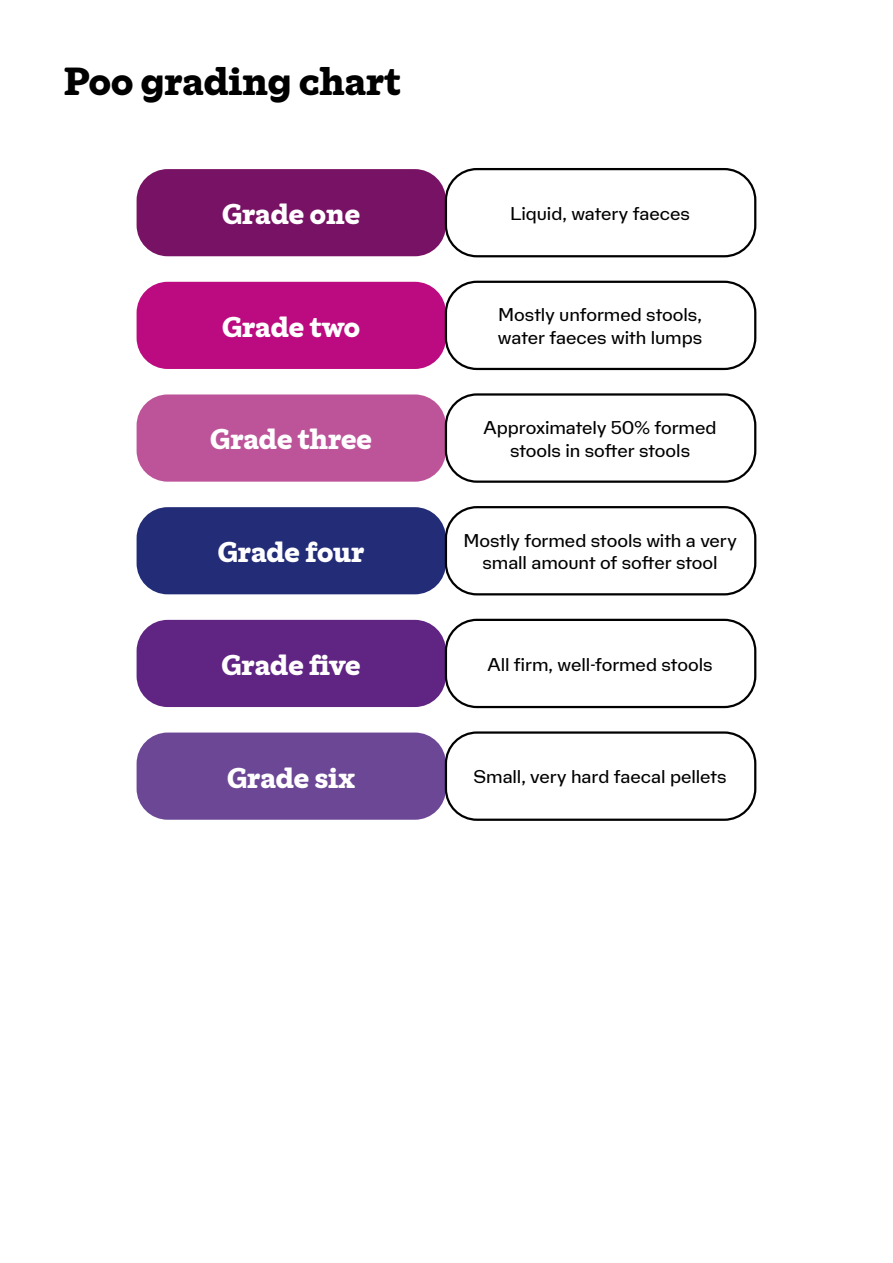
<style>
.page{position:relative;width:893px;height:1263px;background:#fff}
.page>*{position:absolute;margin:0;border:0;box-sizing:border-box;transform-origin:0 0}
.t1{font:39px "Cats Headline";color:#000}
.t2{font:28.5px "Cats Headline";color:#fff}
.t3{font:18px/22.5px "Na N Metrify C Std";letter-spacing:-.005em;color:#000;text-align:center}
</style>
<div class="page">
<div style="left:137px;top:169px;width:309px;height:87px;background:#781265;border-radius:31px"></div>
<div style="left:445px;top:168px;width:311px;height:89px;border:2px solid #000;border-radius:31px"></div>
<div style="left:137px;top:282px;width:309px;height:87px;background:#bc0a80;border-radius:31px"></div>
<div style="left:445px;top:281px;width:311px;height:89px;border:2px solid #000;border-radius:31px"></div>
<div style="left:137px;top:394px;width:309px;height:88px;background:#bd549a;border-radius:31px"></div>
<div style="left:445px;top:393px;width:311px;height:90px;border:2px solid #000;border-radius:31px"></div>
<div style="left:137px;top:507px;width:309px;height:87px;background:#232c77;border-radius:31px"></div>
<div style="left:445px;top:506px;width:311px;height:89px;border:2px solid #000;border-radius:31px"></div>
<div style="left:137px;top:620px;width:309px;height:87px;background:#602483;border-radius:31px"></div>
<div style="left:445px;top:619px;width:311px;height:89px;border:2px solid #000;border-radius:31px"></div>
<div style="left:137px;top:732px;width:309px;height:88px;background:#6c4796;border-radius:31px"></div>
<div style="left:445px;top:731px;width:311px;height:90px;border:2px solid #000;border-radius:31px"></div>
<h1 class="t1" style="left:64px;top:51px;width:339px">Poo grading chart</h1>
<h2 class="t2" style="left:222px;top:192px;width:139px">Grade one</h2>
<p class="t3" style="left:510px;top:202px;width:181px">Liquid, watery faeces</p>
<h2 class="t2" style="left:222px;top:304px;width:140px">Grade two</h2>
<p class="t3" style="left:498px;top:304px;width:206px;text-align:left">Mostly unformed stools, water faeces with lumps</p>
<h2 class="t2" style="left:210px;top:417px;width:163px">Grade three</h2>
<p class="t3" style="left:484px;top:416px;width:234px">Approximately 50% formed stools in softer stools</p>
<h2 class="t2" style="left:218px;top:530px;width:148px">Grade four</h2>
<p class="t3" style="left:463px;top:529px;width:275px">Mostly formed stools with a very small amount of softer stool</p>
<h2 class="t2" style="left:222px;top:642px;width:141px">Grade five</h2>
<p class="t3" style="left:487px;top:653px;width:227px">All firm, well-formed stools</p>
<h2 class="t2" style="left:227px;top:755px;width:129px">Grade six</h2>
<p class="t3" style="left:473px;top:765px;width:255px">Small, very hard faecal pellets</p>
</div>
